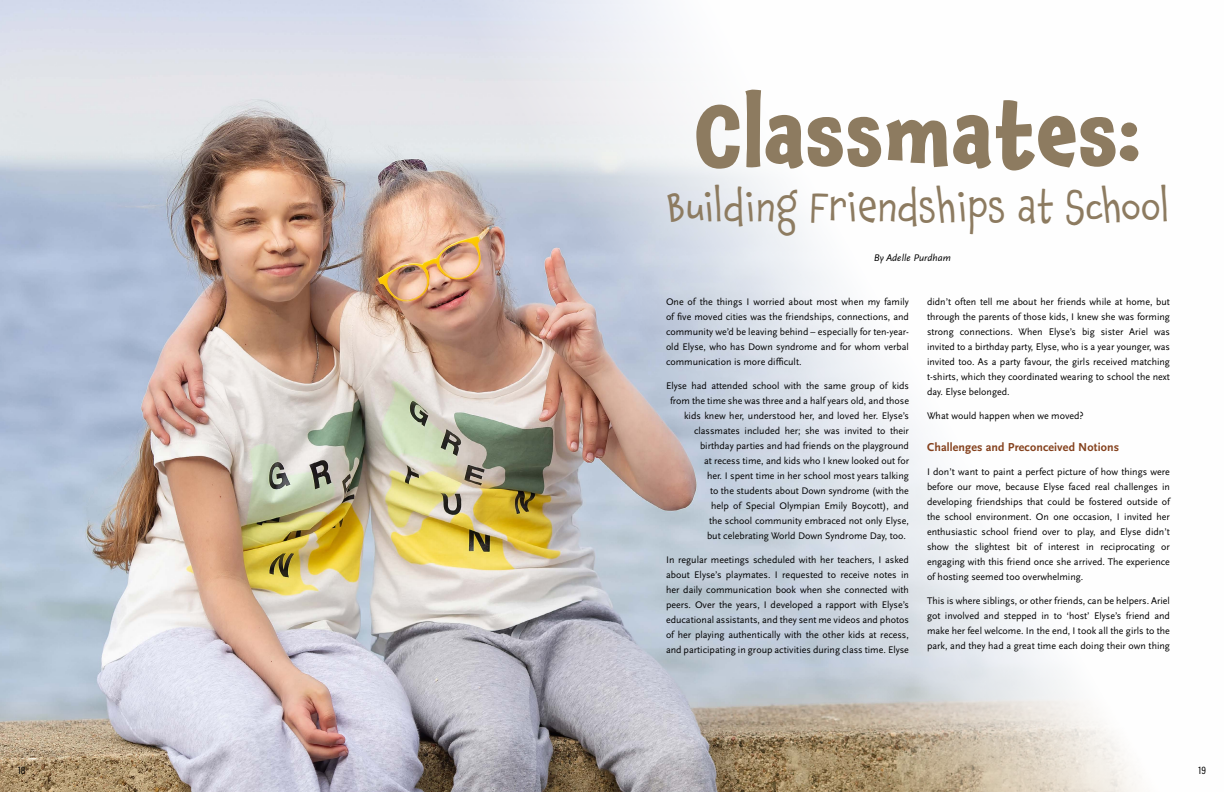
<style>
.page{position:relative;width:1224px;height:792px;background:#fff}
.page>*{position:absolute;margin:0;border:0;box-sizing:border-box;transform-origin:0 0}
.t1{font:700 80px "Chaloops";letter-spacing:.01em;color:#8d7b60}
.t2{font:42px "Chaloops";letter-spacing:.01em;color:#8d7b60}
.t3{font:700 12px "Scala Sans Pro";letter-spacing:.01em;color:#84411d}
.t4{font:11px "Acumin Pro Cond";color:#000}
.t5{font:10px/15px "Scala Sans Pro";color:#000;text-align:justify}
.t6{font:italic 10px "Scala Sans Pro";letter-spacing:.01em;color:#000}
</style>
<div class="page">
<img style="left:0;top:0;width:1139px;height:792px">
<h1 class="t1" style="left:695px;top:69px;width:448px">Classmates:</h1>
<h2 class="t2" style="left:666px;top:173px;width:505px">Building Friendships at School</h2>
<p class="t6" style="left:874px;top:252px;width:79px">By Adelle Purdham</p>
<p class="t5" style="left:666px;top:295px;width:245px">One of the things I worried about most when my family of five moved cities was the friendships, connections, and community we’d be leaving behind – especially for ten-year&shy;old Elyse, who has Down syndrome and for whom verbal communication is more difficult.</p>
<p class="t5" style="left:666px;top:379px;width:245px;text-align:right">Elyse had attended school with the same group of kids from the time she was three and a half years old, and those kids knew her, understood her, and loved her. Elyse’s classmates included her; she was invited to their birthday parties and had friends on the playground<br>at recess time, and kids who I knew looked out for<br>her. I spent time in her school most years talking<br>to the students about Down syndrome (with the<br>help of Special Olympian Emily Boycott), and<br>the school community embraced not only Elyse,<br>but celebrating World Down Syndrome Day, too.</p>
<p class="t5" style="left:666px;top:553px;width:245px">In regular meetings scheduled with her teachers, I asked about Elyse’s playmates. I requested to receive notes in her daily communication book when she connected with peers. Over the years, I developed a rapport with Elyse’s educational assistants, and they sent me videos and photos of her playing authentically with the other kids at recess, and participating in group activities during class time. Elyse</p>
<p class="t5" style="left:927px;top:295px;width:245px">didn’t often tell me about her friends while at home, but through the parents of those kids, I knew she was forming strong connections. When Elyse’s big sister Ariel was invited to a birthday party, Elyse, who is a year younger, was invited too. As a party favour, the girls received matching t-shirts, which they coordinated wearing to school the next day. Elyse belonged.</p>
<p class="t5" style="left:927px;top:409px;width:158px">What would happen when we moved?</p>
<p class="t3" style="left:927px;top:441px;width:194px">Challenges and Preconceived Notions</p>
<p class="t5" style="left:927px;top:465px;width:245px">I don’t want to paint a perfect picture of how things were before our move, because Elyse faced real challenges in developing friendships that could be fostered outside of the school environment. On one occasion, I invited her enthusiastic school friend over to play, and Elyse didn’t show the slightest bit of interest in reciprocating or engaging with this friend once she arrived. The experience of hosting seemed too overwhelming.</p>
<p class="t5" style="left:927px;top:594px;width:245px">This is where siblings, or other friends, can be helpers. Ariel got involved and stepped in to ‘host’ Elyse’s friend and make her feel welcome. In the end, I took all the girls to the park, and they had a great time each doing their own thing</p>
<p class="t4" style="left:18px;top:763px;width:9px">18</p>
<p class="t4" style="left:1199px;top:763px;width:9px">19</p>
</div>
